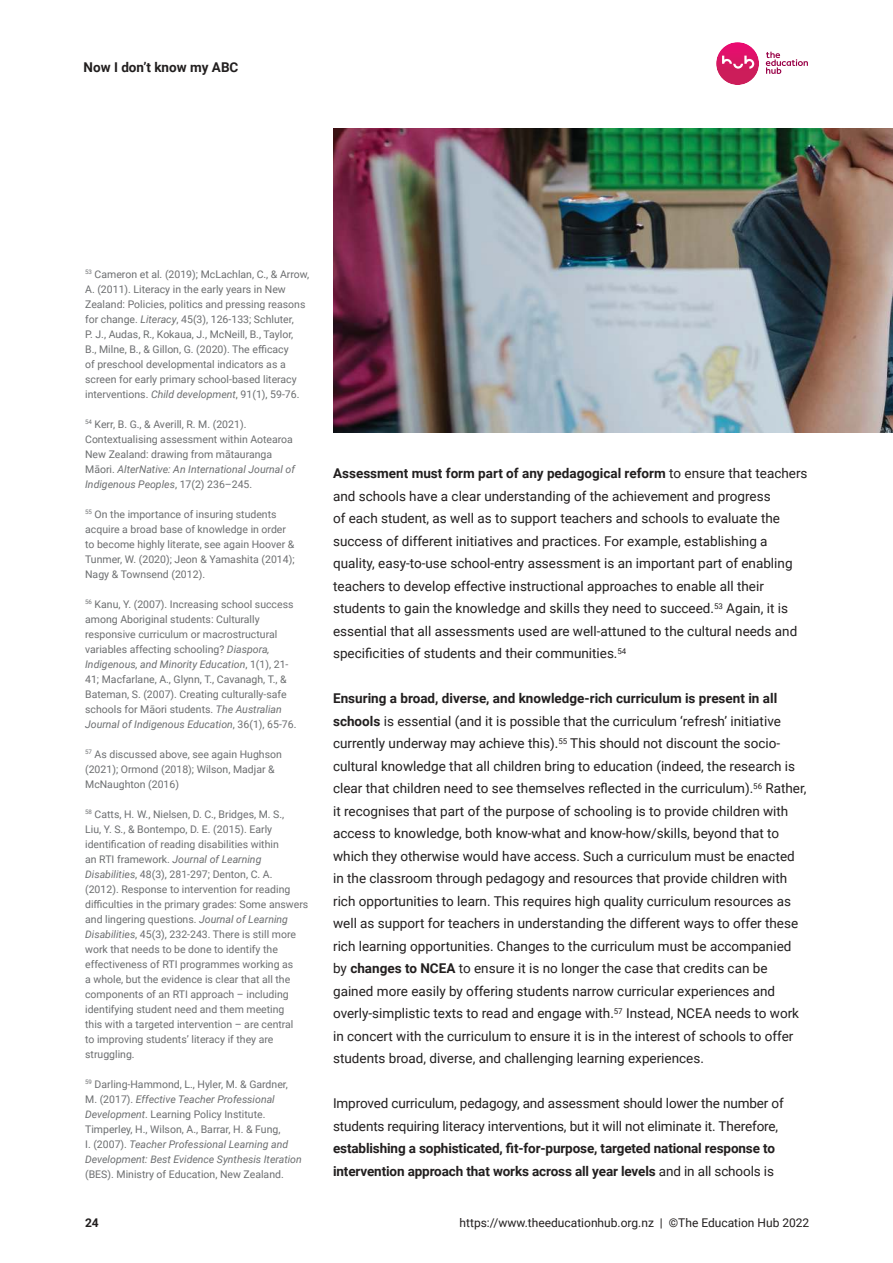
<style>
.page{position:relative;width:893px;height:1263px;background:#fff}
.page>*{position:absolute;margin:0;border:0;box-sizing:border-box;transform-origin:0 0}
.t1{font:13.5px/22.5px "Roboto";color:#221f1f}
.t2{font:700 13.5px/22.5px "Roboto";letter-spacing:-.01em;color:#221f1f}
.t3{font:12px "Roboto";color:#221f1f}
.t4{font:700 12px "Roboto";color:#221f1f}
.t5{font:10.5px/15px "Roboto";color:#6c6e70}
.s1{font-style:italic}
.s2{font-weight:700}
.s3{font-weight:400}
</style>
<div class="page">
<img style="left:716px;top:42px;width:43px;height:43px">
<svg style="left:722px;top:56px;width:32px;height:13px"></svg>
<svg style="left:766px;top:52px;width:42px;height:22px"></svg>
<img style="left:333px;top:128px;width:560px;height:305px">
<p class="t2" style="left:84px;top:57px;width:156px">Now I don’t know my ABC</p>
<p class="t5" style="left:85px;top:267px;width:226px"><sup>53</sup> Cameron et al. (2019); McLachlan, C., &amp; Arrow, A. (2011). Literacy in the early years in New Zealand: Policies, politics and pressing reasons for change. <span class="s1">Literacy</span>, 45(3), 126-133; Schluter,<br>P. J., Audas, R., Kokaua, J., McNeill, B., Taylor,<br>B., Milne, B., &amp; Gillon, G. (2020). The efficacy<br>of preschool developmental indicators as a screen for early primary school‐based literacy interventions. <span class="s1">Child development</span>, 91(1), 59-76.</p>
<p class="t5" style="left:85px;top:417px;width:211px"><sup>54</sup> Kerr, B. G., &amp; Averill, R. M. (2021).<br>Contextualising assessment within Aotearoa New Zealand: drawing from mātauranga Māori. <span class="s1">AlterNative: An International Journal of Indigenous Peoples</span>, 17(2) 236–245.</p>
<p class="t5" style="left:85px;top:507px;width:211px"><sup>55</sup> On the importance of insuring students acquire a broad base of knowledge in order to become highly literate, see again Hoover &amp; Tunmer, W. (2020); Jeon &amp; Yamashita (2014); Nagy &amp; Townsend (2012).</p>
<p class="t5" style="left:85px;top:597px;width:213px"><sup>56</sup> Kanu, Y. (2007). Increasing school success among Aboriginal students: Culturally responsive curriculum or macrostructural variables affecting schooling? <span class="s1">Diaspora, Indigenous, and Minority Education</span>, 1(1), 21- 41; Macfarlane, A., Glynn, T., Cavanagh, T., &amp; Bateman, S. (2007). Creating culturally-safe schools for Māori students. <span class="s1">The Australian Journal of Indigenous Education</span>, 36(1), 65-76.</p>
<p class="t5" style="left:85px;top:747px;width:198px"><sup>57</sup> As discussed above, see again Hughson (2021); Ormond (2018); Wilson, Madjar &amp;<br>McNaughton (2016)</p>
<p class="t5" style="left:85px;top:807px;width:225px"><sup>58</sup> Catts, H. W., Nielsen, D. C., Bridges, M. S.,<br>Liu, Y. S., &amp; Bontempo, D. E. (2015). Early identification of reading disabilities within<br>an RTI framework. <span class="s1">Journal of Learning Disabilities</span>, 48(3), 281-297; Denton, C. A. (2012). Response to intervention for reading difficulties in the primary grades: Some answers and lingering questions. <span class="s1">Journal of Learning Disabilities</span>, 45(3), 232-243. There is still more work that needs to be done to identify the effectiveness of RTI programmes working as<br>a whole, but the evidence is clear that all the components of an RTI approach – including identifying student need and them meeting<br>this with a targeted intervention – are central<br>to improving students’ literacy if they are struggling.</p>
<p class="t5" style="left:85px;top:1077px;width:218px"><sup>59</sup> Darling-Hammond, L., Hyler, M. &amp; Gardner, M. (2017). <span class="s1">Effective Teacher Professional Development</span>. Learning Policy Institute.<br>Timperley, H., Wilson, A., Barrar, H. &amp; Fung,<br>I. (2007). <span class="s1">Teacher Professional Learning and Development: Best Evidence Synthesis Iteration</span></p>
<p class="t5" style="left:85px;top:1167px;width:200px">(BES). Ministry of Education, New Zealand.</p>
<p class="t1" style="left:333px;top:463px;width:476px"><span class="s2">Assessment must form part of any pedagogical reform</span> to ensure that teachers and schools have a clear understanding of the achievement and progress<br>of each student, as well as to support teachers and schools to evaluate the success of different initiatives and practices. For example, establishing a quality, easy-to-use school-entry assessment is an important part of enabling teachers to develop effective instructional approaches to enable all their students to gain the knowledge and skills they need to succeed.<sup>53</sup> Again, it is essential that all assessments used are well-attuned to the cultural needs and specificities of students and their communities.<sup>54</sup></p>
<p class="t1" style="left:333px;top:688px;width:475px"><span class="s2">Ensuring a broad, diverse, and knowledge-rich curriculum is present in all schools</span> is essential (and it is possible that the curriculum ‘refresh’ initiative currently underway may achieve this).<sup>55</sup> This should not discount the socio&shy;cultural knowledge that all children bring to education (indeed, the research is clear that children need to see themselves reflected in the curriculum).<sup>56</sup> Rather, it recognises that part of the purpose of schooling is to provide children with access to knowledge, both know-what and know-how/skills, beyond that to which they otherwise would have access. Such a curriculum must be enacted in the classroom through pedagogy and resources that provide children with rich opportunities to learn. This requires high quality curriculum resources as well as support for teachers in understanding the different ways to offer these rich learning opportunities. Changes to the curriculum must be accompanied by <span class="s2">changes to NCEA</span> to ensure it is no longer the case that credits can be gained more easily by offering students narrow curricular experiences and overly-simplistic texts to read and engage with.<sup>57</sup> Instead, NCEA needs to work in concert with the curriculum to ensure it is in the interest of schools to offer students broad, diverse, and challenging learning experiences.</p>
<p class="t1" style="left:333px;top:1093px;width:452px">Improved curriculum, pedagogy, and assessment should lower the number of students requiring literacy interventions, but it will not eliminate it. Therefore,</p>
<p class="t2" style="left:333px;top:1137px;width:443px">establishing a sophisticated, fit-for-purpose, targeted national response to intervention approach that works across all year levels <span class="s3">and in all schools is</span></p>
<p class="t4" style="left:85px;top:1218px;width:15px">24</p>
<p class="t3" style="left:460px;top:1217px;width:351px">https://www.theeducationhub.org.nz | ©The Education Hub 2022</p>
</div>
